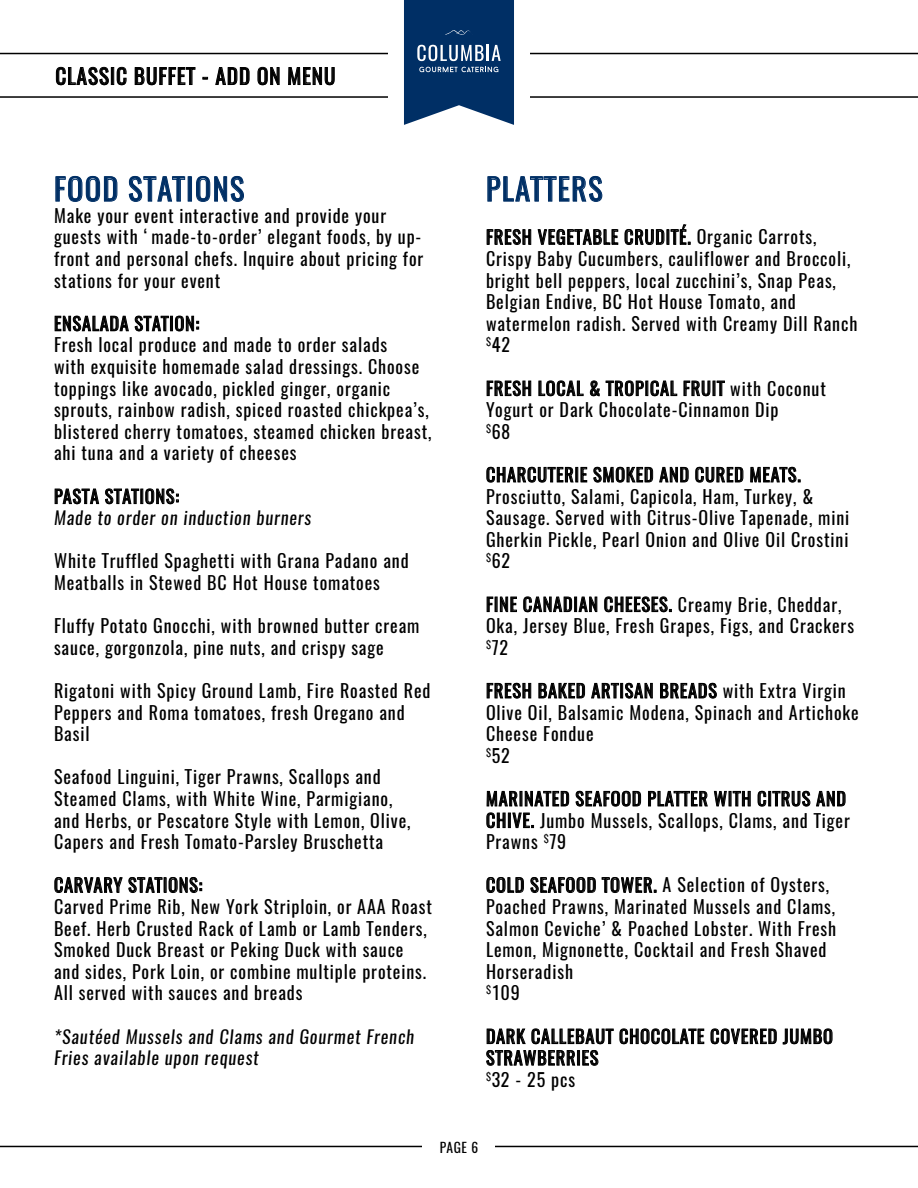
<style>
.page{position:relative;width:918px;height:1188px;background:#fff}
.page>*{position:absolute;margin:0;border:0;box-sizing:border-box;transform-origin:0 0}
.t1{font:30px "Oswald";letter-spacing:.05em;color:#002f65}
.t2{font:21px "Oswald";letter-spacing:.05em;color:#000}
.t3{font:18px/21.6px "Oswald";letter-spacing:.05em;color:#000}
.t4{font:italic 18px/21.6px "Oswald";letter-spacing:.05em;color:#000}
.t5{font:13.5px "Oswald";color:#000}
</style>
<div class="page">
<hr style="left:0;top:53px;width:388px;height:1px;background:#000">
<hr style="left:530px;top:53px;width:388px;height:1px;background:#000">
<hr style="left:0;top:96px;width:918px;height:2px;background:#000">
<div style="left:388px;top:16px;width:142px;height:89px;background:#fff"></div>
<hr style="left:0;top:1146px;width:918px;height:1px;background:#000">
<svg style="left:404px;top:0;width:110px;height:125px;background:#214a79"></svg>
<div style="left:423px;top:1138px;width:72px;height:19px;background:#fff"></div>
<svg style="left:56px;top:67px;width:53px;height:19px"></svg>
<div style="left:111px;top:67px;width:3px;height:18px;border:1px solid #000"></div>
<svg style="left:116px;top:67px;width:11px;height:19px"></svg>
<svg style="left:135px;top:67px;width:61px;height:19px"></svg>
<svg style="left:215px;top:67px;width:35px;height:18px"></svg>
<svg style="left:257px;top:67px;width:23px;height:19px"></svg>
<svg style="left:288px;top:67px;width:47px;height:19px"></svg>
<svg style="left:56px;top:176px;width:61px;height:26px"></svg>
<svg style="left:129px;top:176px;width:56px;height:26px"></svg>
<div style="left:188px;top:177px;width:4px;height:24px;border:1px solid #002f65"></div>
<svg style="left:196px;top:176px;width:48px;height:26px"></svg>
<svg style="left:54px;top:315px;width:115px;height:17px"></svg>
<div style="left:170px;top:316px;width:3px;height:15px;border:1px solid #000"></div>
<svg style="left:175px;top:315px;width:24px;height:17px"></svg>
<svg style="left:54px;top:488px;width:85px;height:16px"></svg>
<svg style="left:145px;top:488px;width:34px;height:17px"></svg>
<svg style="left:54px;top:877px;width:148px;height:16px"></svg>
<svg style="left:488px;top:176px;width:114px;height:26px"></svg>
<svg style="left:486px;top:224px;width:205px;height:21px"></svg>
<svg style="left:486px;top:380px;width:46px;height:16px"></svg>
<svg style="left:538px;top:380px;width:46px;height:17px"></svg>
<svg style="left:590px;top:380px;width:54px;height:17px"></svg>
<svg style="left:650px;top:380px;width:75px;height:17px"></svg>
<svg style="left:486px;top:467px;width:88px;height:16px"></svg>
<svg style="left:580px;top:466px;width:73px;height:17px"></svg>
<svg style="left:659px;top:467px;width:30px;height:16px"></svg>
<svg style="left:695px;top:467px;width:49px;height:16px"></svg>
<svg style="left:750px;top:466px;width:51px;height:17px"></svg>
<svg style="left:486px;top:596px;width:8px;height:16px"></svg>
<svg style="left:500px;top:596px;width:17px;height:16px"></svg>
<svg style="left:523px;top:596px;width:49px;height:17px"></svg>
<div style="left:574px;top:597px;width:3px;height:15px;border:1px solid #000"></div>
<svg style="left:578px;top:596px;width:20px;height:16px"></svg>
<svg style="left:604px;top:596px;width:68px;height:17px"></svg>
<svg style="left:486px;top:682px;width:46px;height:17px"></svg>
<svg style="left:538px;top:683px;width:47px;height:16px"></svg>
<svg style="left:591px;top:683px;width:28px;height:16px"></svg>
<div style="left:620px;top:683px;width:3px;height:15px;border:1px solid #000"></div>
<svg style="left:625px;top:682px;width:28px;height:17px"></svg>
<svg style="left:660px;top:682px;width:57px;height:17px"></svg>
<svg style="left:575px;top:790px;width:66px;height:17px"></svg>
<svg style="left:648px;top:791px;width:60px;height:16px"></svg>
<svg style="left:714px;top:791px;width:37px;height:16px"></svg>
<svg style="left:757px;top:790px;width:89px;height:17px"></svg>
<svg style="left:486px;top:790px;width:83px;height:39px"></svg>
<svg style="left:486px;top:877px;width:38px;height:16px"></svg>
<svg style="left:530px;top:877px;width:127px;height:16px"></svg>
<svg style="left:486px;top:1028px;width:347px;height:38px"></svg>
<p class="t2" style="left:55px;top:61px;width:282px">CLASSIC BUFFET - ADD ON MENU</p>
<h1 class="t1" style="left:54px;top:168px;width:192px">FOOD STATIONS</h1>
<p class="t3" style="left:54px;top:205px;width:371px">Make your event interactive and provide your guests with ‘made-to-order’ elegant foods, by up&shy;front and personal chefs. Inquire about pricing for stations for your event</p>
<p class="t3" style="left:54px;top:313px;width:379px">ENSALADA STATION:<br>Fresh local produce and made to order salads<br>with exquisite homemade salad dressings. Choose toppings like avocado, pickled ginger, organic sprouts, rainbow radish, spiced roasted chickpea’s, blistered cherry tomatoes, steamed chicken breast, ahi tuna and a variety of cheeses</p>
<p class="t3" style="left:54px;top:486px;width:126px">PASTA STATIONS:</p>
<p class="t4" style="left:54px;top:507px;width:259px">Made to order on induction burners</p>
<p class="t3" style="left:54px;top:550px;width:356px">White Truffled Spaghetti with Grana Padano and<br>Meatballs in Stewed BC Hot House tomatoes</p>
<p class="t3" style="left:54px;top:615px;width:367px">Fluffy Potato Gnocchi, with browned butter cream sauce, gorgonzola, pine nuts, and crispy sage</p>
<p class="t3" style="left:54px;top:680px;width:378px">Rigatoni with Spicy Ground Lamb, Fire Roasted Red<br>Peppers and Roma tomatoes, fresh Oregano and<br>Basil</p>
<p class="t3" style="left:54px;top:766px;width:358px">Seafood Linguini, Tiger Prawns, Scallops and Steamed Clams, with White Wine, Parmigiano, and Herbs, or Pescatore Style with Lemon, Olive, Capers and Fresh Tomato-Parsley Bruschetta</p>
<p class="t3" style="left:54px;top:874px;width:380px">CARVARY STATIONS:<br>Carved Prime Rib, New York Striploin, or AAA Roast Beef. Herb Crusted Rack of Lamb or Lamb Tenders, Smoked Duck Breast or Peking Duck with sauce and sides, Pork Loin, or combine multiple proteins.<br>All served with sauces and breads</p>
<p class="t4" style="left:54px;top:1026px;width:362px">*Sautéed Mussels and Clams and Gourmet French<br>Fries available upon request</p>
<h1 class="t1" style="left:486px;top:168px;width:118px">PLATTERS</h1>
<p class="t3" style="left:486px;top:226px;width:373px">FRESH VEGETABLE CRUDITÉ. Organic Carrots, Crispy Baby Cucumbers, cauliflower and Broccoli, bright bell peppers, local zucchini’s, Snap Peas, Belgian Endive, BC Hot House Tomato, and watermelon radish. Served with Creamy Dill Ranch <sup>$</sup>42</p>
<p class="t3" style="left:486px;top:378px;width:341px">FRESH LOCAL &amp; TROPICAL FRUIT with Coconut<br>Yogurt or Dark Chocolate-Cinnamon Dip<br><sup>$</sup>68</p>
<p class="t3" style="left:486px;top:464px;width:365px">CHARCUTERIE SMOKED AND CURED MEATS.<br>Prosciutto, Salami, Capicola, Ham, Turkey, &amp; Sausage. Served with Citrus-Olive Tapenade, mini Gherkin Pickle, Pearl Onion and Olive Oil Crostini <sup>$</sup>62</p>
<p class="t3" style="left:486px;top:594px;width:370px">FINE CANADIAN CHEESES. Creamy Brie, Cheddar,<br>Oka, Jersey Blue, Fresh Grapes, Figs, and Crackers <sup>$</sup>72</p>
<p class="t3" style="left:486px;top:680px;width:374px">FRESH BAKED ARTISAN BREADS with Extra Virgin<br>Olive Oil, Balsamic Modena, Spinach and Artichoke<br>Cheese Fondue<br><sup>$</sup>52</p>
<p class="t3" style="left:486px;top:788px;width:365px">MARINATED SEAFOOD PLATTER WITH CITRUS AND<br>CHIVE. Jumbo Mussels, Scallops, Clams, and Tiger<br>Prawns <sup>$</sup>79</p>
<p class="t3" style="left:486px;top:874px;width:352px">COLD SEAFOOD TOWER. A Selection of Oysters, Poached Prawns, Marinated Mussels and Clams, Salmon Ceviche’ &amp; Poached Lobster. With Fresh Lemon, Mignonette, Cocktail and Fresh Shaved Horseradish<br><sup>$</sup>109</p>
<p class="t3" style="left:486px;top:1026px;width:348px">DARK CALLEBAUT CHOCOLATE COVERED JUMBO<br>STRAWBERRIES<br><sup>$</sup>32 - 25 pcs</p>
<p class="t5" style="left:440px;top:1138px;width:40px">PAGE 6</p>
</div>
